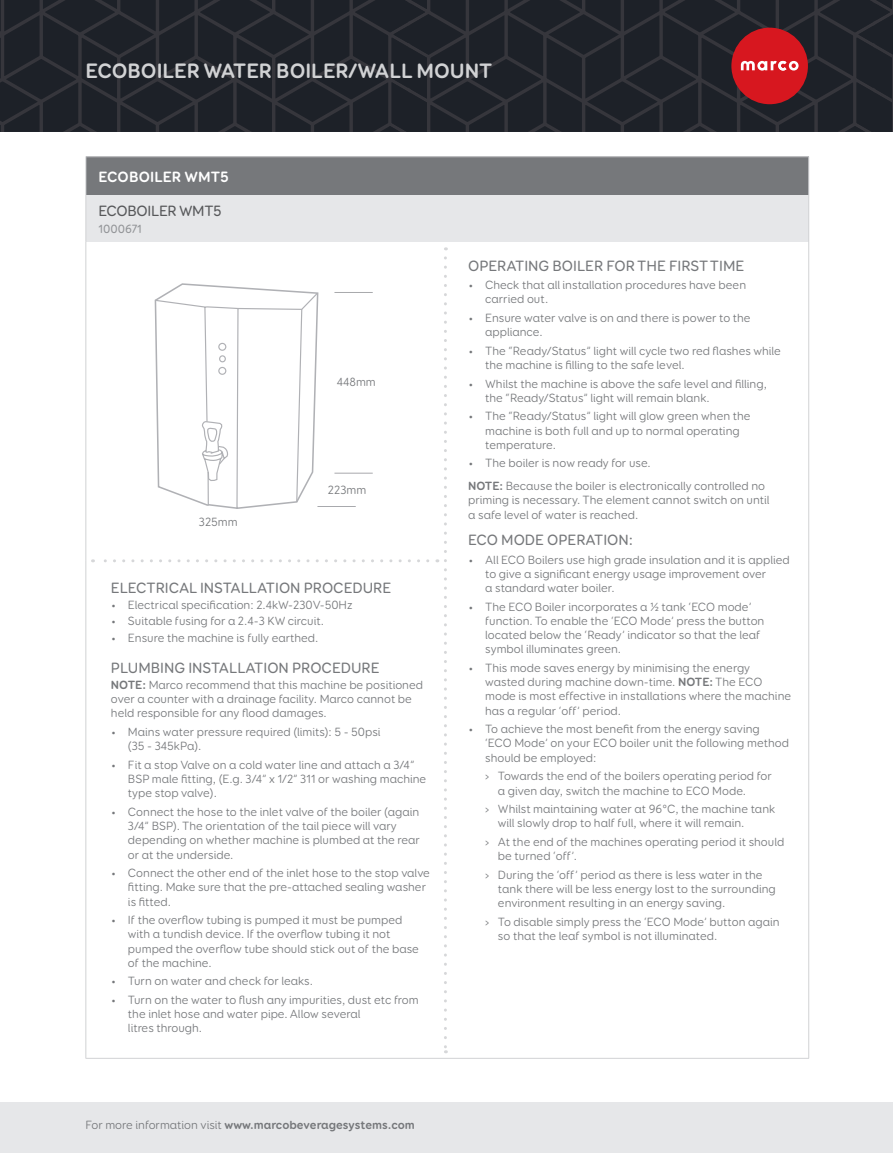
<style>
.page{position:relative;width:893px;height:1153px;background:#fff}
.page>*{position:absolute;margin:0;border:0;box-sizing:border-box;transform-origin:0 0}
.Feature_Tabbed_Text{font:700 21px "Booster Next FY";color:#d1d2d4}
.PAGE_2_SUB_HEADINGS{font:500 15px "Booster Next FY";color:#76787b}
.Page_2_Body_Copy{font:500 15px "Booster Next FY";color:#76787b}
.MAIN_HEADINGS{font:700 15px "Booster Next FY";letter-spacing:.005em;color:#fff}
.MAIN_HEADINGS-2{font:500 15px "Booster Next FY";letter-spacing:-.02em;color:#57585a}
.Page_2_Body_Copy-2{font:12px/14.2px "Booster Next FY";color:#76787b}
.t1{font:700 12px "Booster Next FY";color:#76787b}
.MAIN_HEADINGS-3{font:500 12px "Booster Next FY";letter-spacing:-.005em;color:#939598}
.s1{font-weight:700}
.s2{font-weight:400}
</style>
<div class="page">
<div style="left:0;top:1101px;width:893px;height:51px;background:#e6e7e9"></div>
<svg style="left:0;top:0;width:893px;height:132px;background:#28242b"></svg>
<div style="left:86px;top:157px;width:723px;height:38px;background:#76787b"></div>
<div style="left:86px;top:195px;width:723px;height:47px;background:#e6e7e9"></div>
<hr style="left:85px;top:242px;width:1px;height:319px;background:#d1d2d4">
<hr style="left:808px;top:242px;width:1px;height:319px;background:#d1d2d4">
<hr style="left:85px;top:561px;width:1px;height:496px;background:#d1d2d4">
<hr style="left:85px;top:1057px;width:724px;height:1px;background:#d1d2d4">
<hr style="left:808px;top:561px;width:1px;height:496px;background:#d1d2d4">
<hr style="left:85px;top:156px;width:724px;height:1px;background:#d1d2d4">
<hr style="left:85px;top:157px;width:1px;height:38px;background:#d1d2d4">
<hr style="left:808px;top:157px;width:1px;height:38px;background:#d1d2d4">
<hr style="left:85px;top:195px;width:1px;height:47px;background:#d1d2d4">
<hr style="left:808px;top:195px;width:1px;height:47px;background:#d1d2d4">
<svg style="left:444px;top:258px;width:3px;height:795px"></svg>
<svg style="left:92px;top:559px;width:336px;height:3px"></svg>
<hr style="left:334px;top:292px;width:39px;height:1px;background:#a8a9ad">
<hr style="left:334px;top:472px;width:39px;height:1px;background:#a8a9ad">
<hr style="left:317px;top:506px;width:39px;height:1px;background:#a8a9ad">
<svg style="left:154px;top:283px;width:165px;height:226px"></svg>
<p class="Feature_Tabbed_Text" style="left:85px;top:58px;width:408px">ECOBOILER WATER BOILER/WALL MOUNT</p>
<p class="MAIN_HEADINGS" style="left:99px;top:167px;width:132px">ECOBOILER WMT5</p>
<p class="MAIN_HEADINGS-2" style="left:99px;top:201px;width:125px">ECOBOILER WMT5</p>
<p class="MAIN_HEADINGS-3" style="left:99px;top:221px;width:45px">1000671</p>
<p class="Page_2_Body_Copy-2" style="left:199px;top:515px;width:40px">325mm</p>
<p class="Page_2_Body_Copy-2" style="left:337px;top:375px;width:41px">448mm</p>
<p class="Page_2_Body_Copy-2" style="left:328px;top:483px;width:40px">223mm</p>
<p class="PAGE_2_SUB_HEADINGS" style="left:111px;top:578px;width:282px">ELECTRICAL INSTALLATION PROCEDURE</p>
<p class="Page_2_Body_Copy-2" style="left:111px;top:597px;width:243px">• Electrical specification: 2.4kW-230V-50Hz</p>
<p class="Page_2_Body_Copy-2" style="left:111px;top:614px;width:215px">• Suitable fusing for a 2.4-3 KW circuit.</p>
<p class="Page_2_Body_Copy-2" style="left:111px;top:630px;width:209px">• Ensure the machine is fully earthed.</p>
<p class="Page_2_Body_Copy" style="left:111px;top:658px;width:270px">PLUMBING INSTALLATION PROCEDURE</p>
<p class="Page_2_Body_Copy-2" style="left:111px;top:677px;width:314px"><span class="s1">NOTE:</span> Marco recommend that this machine be positioned over a counter with a drainage facility. Marco cannot be held responsible for any flood damages.</p>
<p class="Page_2_Body_Copy-2" style="left:128px;top:724px;width:254px;text-indent:-17px">• Mains water pressure required (limits): 5 - 50psi (35 - 345kPa).</p>
<p class="Page_2_Body_Copy-2" style="left:128px;top:757px;width:300px;text-indent:-17px">• Fit a stop Valve on a cold water line and attach a 3/4”<br>BSP male fitting, (E.g. 3/4” x 1/2” 311 or washing machine type stop valve).</p>
<p class="Page_2_Body_Copy-2" style="left:128px;top:804px;width:294px;text-indent:-17px">• Connect the hose to the inlet valve of the boiler (again 3/4” BSP). The orientation of the tail piece will vary depending on whether machine is plumbed at the rear or at the underside.</p>
<p class="Page_2_Body_Copy-2" style="left:128px;top:865px;width:303px;text-indent:-17px">• Connect the other end of the inlet hose to the stop valve fitting. Make sure that the pre-attached sealing washer is fitted.</p>
<p class="Page_2_Body_Copy-2" style="left:128px;top:912px;width:292px;text-indent:-17px">• If the overflow tubing is pumped it must be pumped with a tundish device. If the overflow tubing it not pumped the overflow tube should stick out of the base of the machine.</p>
<p class="Page_2_Body_Copy-2" style="left:111px;top:973px;width:204px">• Turn on water and check for leaks.</p>
<p class="Page_2_Body_Copy-2" style="left:128px;top:992px;width:292px;text-indent:-17px">• Turn on the water to flush any impurities, dust etc from the inlet hose and water pipe. Allow several<br>litres through.</p>
<p class="t1" style="left:85px;top:1117px;width:331px"><span class="s2">For more information visit</span> www.marcobeveragesystems.com</p>
<p class="PAGE_2_SUB_HEADINGS" style="left:468px;top:256px;width:278px">OPERATING BOILER FOR THE FIRST TIME</p>
<p class="Page_2_Body_Copy-2" style="left:485px;top:278px;width:262px;text-indent:-17px">• Check that all installation procedures have been carried out.</p>
<p class="Page_2_Body_Copy-2" style="left:485px;top:310px;width:267px;text-indent:-17px">• Ensure water valve is on and there is power to the appliance.</p>
<p class="Page_2_Body_Copy-2" style="left:485px;top:343px;width:297px;text-indent:-17px">• The “Ready/Status” light will cycle two red flashes while the machine is filling to the safe level.</p>
<p class="Page_2_Body_Copy-2" style="left:485px;top:376px;width:283px;text-indent:-17px">• Whilst the machine is above the safe level and filling, the “Ready/Status” light will remain blank.</p>
<p class="Page_2_Body_Copy-2" style="left:485px;top:409px;width:267px;text-indent:-17px">• The “Ready/Status” light will glow green when the machine is both full and up to normal operating temperature.</p>
<p class="Page_2_Body_Copy-2" style="left:468px;top:456px;width:184px">• The boiler is now ready for use.</p>
<p class="Page_2_Body_Copy-2" style="left:468px;top:479px;width:303px"><span class="s1">NOTE:</span> Because the boiler is electronically controlled no priming is necessary. The element cannot switch on until a safe level of water is reached.</p>
<p class="PAGE_2_SUB_HEADINGS" style="left:468px;top:530px;width:166px">ECO MODE OPERATION:</p>
<p class="Page_2_Body_Copy-2" style="left:485px;top:552px;width:306px;text-indent:-17px">• All ECO Boilers use high grade insulation and it is applied to give a significant energy usage improvement over<br>a standard water boiler.</p>
<p class="Page_2_Body_Copy-2" style="left:485px;top:599px;width:281px;text-indent:-17px">• The ECO Boiler incorporates a ½ tank ‘ECO mode’ function. To enable the ‘ECO Mode’ press the button located below the ‘Ready’ indicator so that the leaf symbol illuminates green.</p>
<p class="Page_2_Body_Copy-2" style="left:485px;top:660px;width:307px;text-indent:-17px">• This mode saves energy by minimising the energy wasted during machine down-time. <span class="s1">NOTE:</span> The ECO mode is most effective in installations where the machine has a regular ‘off’ period.</p>
<p class="Page_2_Body_Copy-2" style="left:485px;top:722px;width:305px;text-indent:-17px">• To achieve the most benefit from the energy saving ‘ECO Mode’ on your ECO boiler unit the following method should be employed:</p>
<p class="Page_2_Body_Copy-2" style="left:498px;top:769px;width:275px;text-indent:-13px">› Towards the end of the boilers operating period for a given day, switch the machine to ECO Mode.</p>
<p class="Page_2_Body_Copy-2" style="left:498px;top:801px;width:279px;text-indent:-13px">› Whilst maintaining water at 96°C, the machine tank will slowly drop to half full, where it will remain.</p>
<p class="Page_2_Body_Copy-2" style="left:498px;top:834px;width:288px;text-indent:-13px">› At the end of the machines operating period it should be turned ‘off’.</p>
<p class="Page_2_Body_Copy-2" style="left:498px;top:867px;width:279px;text-indent:-13px">› During the ‘off’ period as there is less water in the tank there will be less energy lost to the surrounding environment resulting in an energy saving.</p>
<p class="Page_2_Body_Copy-2" style="left:498px;top:914px;width:283px;text-indent:-13px">› To disable simply press the ‘ECO Mode’ button again so that the leaf symbol is not illuminated.</p>
</div>
